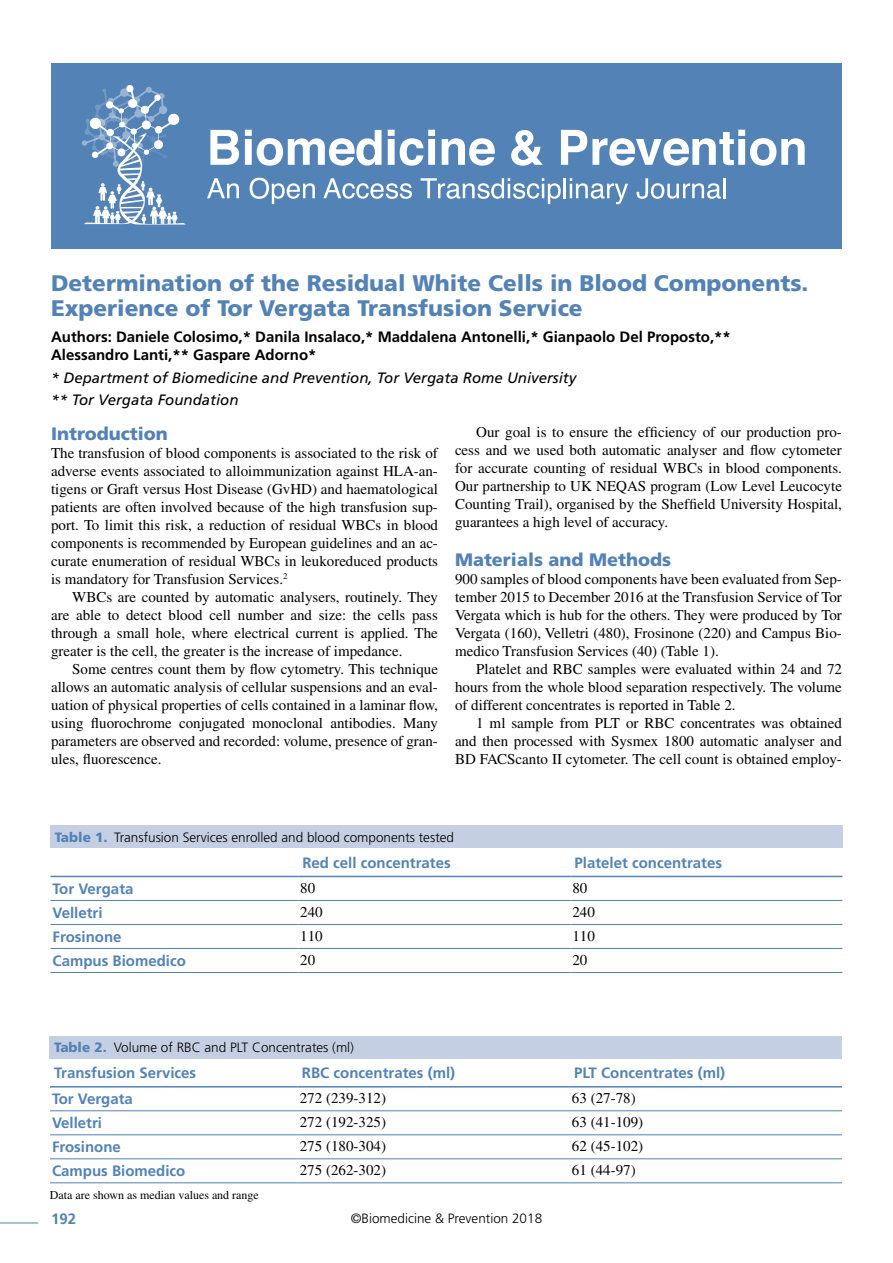
<style>
.page{position:relative;width:893px;height:1263px;background:#fff}
.page>*{position:absolute;margin:0;border:0;box-sizing:border-box;transform-origin:0 0}
._00_TITOLO_ARTICOLO{font:900 22.5px "Frutiger LT Std";color:#5382b6}
._00_TITOLO_1{font:900 18px "Frutiger LT Std";color:#5382b6}
._03_TESTO{font:15px/18px "Times LT Std";color:#000;text-align:justify}
._00_TESTO_NON{font:15px/18px "Times LT Std";color:#000;text-align:justify}
._00_TABELLA_Titolett{font:700 15px "Frutiger LT Std";color:#5382b6}
._01_AUTORE{font:700 15px/18px "Frutiger LT Std";color:#000}
._00_TABELLA_Testo{font:15px "Times LT Std";color:#000}
._02_DIPARTAMENTO{font:italic 15px "Frutiger LT Std";color:#000}
._00_TABELLA_TITOLO{font:300 13.5px "Frutiger LT Std";color:#000}
._00_TABELLA_Ref{font:12px "Times LT Std";color:#000}
.s1{font-weight:900;color:#5382b6}
</style>
<div class="page">
<hr style="left:0;top:1222px;width:38px;height:1px;background:#5382b6">
<div style="left:51px;top:64px;width:791px;height:185px;background:#5382b6"></div>
<svg style="left:210px;top:130px;width:29px;height:35px"></svg>
<svg style="left:245px;top:130px;width:137px;height:36px"></svg>
<svg style="left:388px;top:130px;width:47px;height:36px"></svg>
<svg style="left:442px;top:138px;width:53px;height:28px"></svg>
<svg style="left:511px;top:130px;width:32px;height:36px"></svg>
<svg style="left:561px;top:130px;width:244px;height:36px"></svg>
<svg style="left:207px;top:178px;width:32px;height:20px"></svg>
<svg style="left:250px;top:178px;width:65px;height:26px"></svg>
<svg style="left:323px;top:178px;width:89px;height:21px"></svg>
<svg style="left:421px;top:178px;width:140px;height:26px"></svg>
<hr style="left:564px;top:178px;width:2px;height:20px;background:#fff">
<svg style="left:570px;top:178px;width:58px;height:26px"></svg>
<svg style="left:637px;top:178px;width:84px;height:21px"></svg>
<hr style="left:723px;top:178px;width:3px;height:20px;background:#fff">
<svg style="left:82px;top:85px;width:104px;height:140px"></svg>
<div style="left:50px;top:825px;width:792px;height:23px;background:#c4cfe3"></div>
<hr style="left:50px;top:876px;width:248px;height:1px;background:#5382b6">
<hr style="left:50px;top:900px;width:248px;height:1px;background:#5382b6">
<hr style="left:298px;top:900px;width:272px;height:1px;background:#5382b6">
<hr style="left:570px;top:900px;width:272px;height:1px;background:#5382b6">
<hr style="left:50px;top:924px;width:248px;height:1px;background:#5382b6">
<hr style="left:298px;top:924px;width:272px;height:1px;background:#5382b6">
<hr style="left:570px;top:924px;width:272px;height:1px;background:#5382b6">
<hr style="left:50px;top:948px;width:248px;height:1px;background:#5382b6">
<hr style="left:298px;top:948px;width:272px;height:1px;background:#5382b6">
<hr style="left:570px;top:948px;width:272px;height:1px;background:#5382b6">
<hr style="left:50px;top:972px;width:248px;height:1px;background:#5382b6">
<hr style="left:298px;top:972px;width:272px;height:1px;background:#5382b6">
<hr style="left:570px;top:972px;width:272px;height:1px;background:#5382b6">
<hr style="left:298px;top:876px;width:272px;height:1px;background:#5382b6">
<hr style="left:570px;top:876px;width:272px;height:1px;background:#5382b6">
<div style="left:50px;top:1036px;width:792px;height:22px;background:#c4cfe3"></div>
<hr style="left:50px;top:1086px;width:248px;height:1px;background:#5382b6">
<hr style="left:50px;top:1110px;width:248px;height:1px;background:#5382b6">
<hr style="left:298px;top:1110px;width:272px;height:1px;background:#5382b6">
<hr style="left:570px;top:1110px;width:272px;height:1px;background:#5382b6">
<hr style="left:50px;top:1134px;width:248px;height:1px;background:#5382b6">
<hr style="left:298px;top:1134px;width:272px;height:1px;background:#5382b6">
<hr style="left:570px;top:1134px;width:272px;height:1px;background:#5382b6">
<hr style="left:50px;top:1158px;width:248px;height:1px;background:#5382b6">
<hr style="left:298px;top:1158px;width:272px;height:1px;background:#5382b6">
<hr style="left:570px;top:1158px;width:272px;height:1px;background:#5382b6">
<hr style="left:50px;top:1182px;width:248px;height:1px;background:#5382b6">
<hr style="left:298px;top:1182px;width:272px;height:1px;background:#5382b6">
<hr style="left:570px;top:1182px;width:272px;height:1px;background:#5382b6">
<hr style="left:298px;top:1086px;width:272px;height:1px;background:#5382b6">
<hr style="left:570px;top:1086px;width:272px;height:1px;background:#5382b6">
<p class="_00_TITOLO_ARTICOLO" style="left:51px;top:270px;width:759px">Determination of the Residual White Cells in Blood Components.</p>
<p class="_00_TITOLO_ARTICOLO" style="left:51px;top:294px;width:533px">Experience of Tor Vergata Transfusion Service</p>
<p class="_01_AUTORE" style="left:51px;top:328px;width:681px">Authors: Daniele Colosimo,* Danila Insalaco,* Maddalena Antonelli,* Gianpaolo Del Proposto,**<br>Alessandro Lanti,** Gaspare Adorno*</p>
<p class="_02_DIPARTAMENTO" style="left:51px;top:369px;width:527px">* Department of Biomedicine and Prevention, Tor Vergata Rome University</p>
<p class="_02_DIPARTAMENTO" style="left:51px;top:391px;width:189px">** Tor Vergata Foundation</p>
<p class="_00_TITOLO_1" style="left:51px;top:423px;width:118px">Introduction</p>
<p class="_00_TESTO_NON" style="left:51px;top:444px;width:388px">The transfusion of blood components is associated to the risk of adverse events associated to alloimmunization against HLA-an&shy;tigens or Graft versus Host Disease (GvHD) and haematological patients are often involved because of the high transfusion sup&shy;port. To limit this risk, a reduction of residual WBCs in blood components is recommended by European guidelines and an ac&shy;curate enumeration of residual WBCs in leukoreduced products is mandatory for Transfusion Services.<sup>2</sup></p>
<p class="_03_TESTO" style="left:51px;top:588px;width:388px;text-indent:21px">WBCs are counted by automatic analysers, routinely. They are able to detect blood cell number and size: the cells pass through a small hole, where electrical current is applied. The greater is the cell, the greater is the increase of impedance.</p>
<p class="_03_TESTO" style="left:51px;top:660px;width:388px;text-indent:21px">Some centres count them by flow cytometry. This technique allows an automatic analysis of cellular suspensions and an eval&shy;uation of physical properties of cells contained in a laminar flow, using fluorochrome conjugated monoclonal antibodies. Many parameters are observed and recorded: volume, presence of gran&shy;ules, fluorescence.</p>
<p class="_03_TESTO" style="left:455px;top:423px;width:388px;text-indent:21px">Our goal is to ensure the efficiency of our production pro&shy;cess and we used both automatic analyser and flow cytometer for accurate counting of residual WBCs in blood components.<br>Our partnership to UK NEQAS program (Low Level Leucocyte Counting Trail), organised by the Sheffield University Hospital, guarantees a high level of accuracy.</p>
<p class="_00_TITOLO_1" style="left:455px;top:549px;width:218px">Materials and Methods</p>
<p class="_00_TESTO_NON" style="left:455px;top:570px;width:388px">900 samples of blood components have been evaluated from Sep&shy;tember 2015 to December 2016 at the Transfusion Service of Tor Vergata which is hub for the others. They were produced by Tor Vergata (160), Velletri (480), Frosinone (220) and Campus Bio&shy;medico Transfusion Services (40) (Table 1).</p>
<p class="_03_TESTO" style="left:455px;top:660px;width:388px;text-indent:21px">Platelet and RBC samples were evaluated within 24 and 72 hours from the whole blood separation respectively. The volume of different concentrates is reported in Table 2.</p>
<p class="_03_TESTO" style="left:455px;top:714px;width:388px;text-indent:21px">1 ml sample from PLT or RBC concentrates was obtained and then processed with Sysmex 1800 automatic analyser and BD FACScanto II cytometer. The cell count is obtained employ-</p>
<p class="_00_TABELLA_TITOLO" style="left:55px;top:829px;width:401px"><span class="s1">Table 1.</span> Transfusion Services enrolled and blood components tested</p>
<p class="_00_TABELLA_Titolett" style="left:302px;top:854px;width:150px">Red cell concentrates</p>
<p class="_00_TABELLA_Titolett" style="left:575px;top:854px;width:149px">Platelet concentrates</p>
<p class="_00_TABELLA_Titolett" style="left:53px;top:880px;width:82px">Tor Vergata</p>
<p class="_00_TABELLA_Testo" style="left:300px;top:879px;width:16px">80</p>
<p class="_00_TABELLA_Testo" style="left:572px;top:879px;width:16px">80</p>
<p class="_00_TABELLA_Titolett" style="left:53px;top:904px;width:52px">Velletri</p>
<p class="_00_TABELLA_Testo" style="left:300px;top:903px;width:24px">240</p>
<p class="_00_TABELLA_Testo" style="left:572px;top:903px;width:24px">240</p>
<p class="_00_TABELLA_Titolett" style="left:53px;top:928px;width:70px">Frosinone</p>
<p class="_00_TABELLA_Testo" style="left:300px;top:928px;width:24px">110</p>
<p class="_00_TABELLA_Testo" style="left:572px;top:928px;width:24px">110</p>
<p class="_00_TABELLA_Titolett" style="left:53px;top:952px;width:135px">Campus Biomedico</p>
<p class="_00_TABELLA_Testo" style="left:300px;top:952px;width:16px">20</p>
<p class="_00_TABELLA_Testo" style="left:572px;top:952px;width:16px">20</p>
<p class="_00_TABELLA_TITOLO" style="left:54px;top:1040px;width:301px"><span class="s1">Table 2.</span> Volume of RBC and PLT Concentrates (ml)</p>
<p class="_00_TABELLA_Titolett" style="left:54px;top:1064px;width:143px">Transfusion Services</p>
<p class="_00_TABELLA_Titolett" style="left:302px;top:1064px;width:155px">RBC concentrates (ml)</p>
<p class="_00_TABELLA_Titolett" style="left:574px;top:1064px;width:153px">PLT Concentrates (ml)</p>
<p class="_00_TABELLA_Titolett" style="left:52px;top:1090px;width:82px">Tor Vergata</p>
<p class="_00_TABELLA_Testo" style="left:300px;top:1090px;width:88px">272 (239-312)</p>
<p class="_00_TABELLA_Testo" style="left:572px;top:1090px;width:65px">63 (27-78)</p>
<p class="_00_TABELLA_Titolett" style="left:52px;top:1114px;width:52px">Velletri</p>
<p class="_00_TABELLA_Testo" style="left:300px;top:1114px;width:88px">272 (192-325)</p>
<p class="_00_TABELLA_Testo" style="left:572px;top:1114px;width:73px">63 (41-109)</p>
<p class="_00_TABELLA_Titolett" style="left:52px;top:1138px;width:70px">Frosinone</p>
<p class="_00_TABELLA_Testo" style="left:300px;top:1138px;width:88px">275 (180-304)</p>
<p class="_00_TABELLA_Testo" style="left:572px;top:1138px;width:73px">62 (45-102)</p>
<p class="_00_TABELLA_Titolett" style="left:52px;top:1162px;width:135px">Campus Biomedico</p>
<p class="_00_TABELLA_Testo" style="left:300px;top:1162px;width:88px">275 (262-302)</p>
<p class="_00_TABELLA_Testo" style="left:572px;top:1162px;width:65px">61 (44-97)</p>
<p class="_00_TABELLA_Ref" style="left:50px;top:1188px;width:211px">Data are shown as median values and range</p>
<p class="_00_TABELLA_Titolett" style="left:51px;top:1210px;width:27px">192</p>
<p class="_00_TABELLA_TITOLO" style="left:351px;top:1210px;width:193px">©Biomedicine &amp; Prevention 2018</p>
</div>
